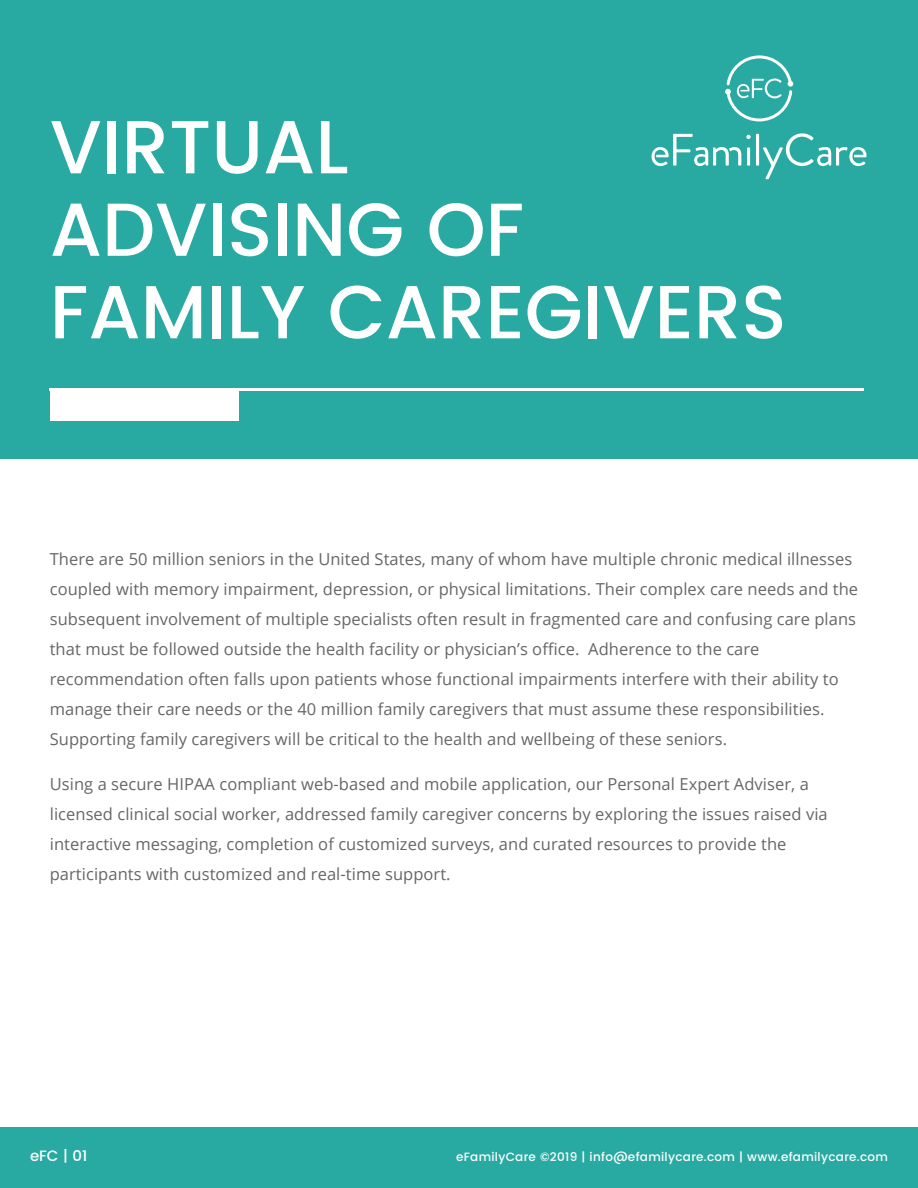
<style>
.page{position:relative;width:918px;height:1188px;background:#fff}
.page>*{position:absolute;margin:0;border:0;box-sizing:border-box;transform-origin:0 0}
.t1{font:500 75px/82.5px "Poppins";color:#fff}
.t2{font:16.5px/30px "Open Sans";letter-spacing:.005em;color:#666}
.t3{font:500 15px "Poppins";color:#fff}
.t4{font:500 12px "Poppins";letter-spacing:.025em;color:#fff}
</style>
<div class="page">
<div style="left:0;top:0;width:918px;height:459px;background:#28aaa2"></div>
<div style="left:50px;top:389px;width:189px;height:32px;background:#fff"></div>
<hr style="left:50px;top:388px;width:814px;height:3px;background:#fff">
<hr style="left:756px;top:134px;width:3px;height:32px;background:#fff">
<svg style="left:763px;top:133px;width:104px;height:46px"></svg>
<svg style="left:652px;top:134px;width:99px;height:32px"></svg>
<svg style="left:725px;top:55px;width:68px;height:66px"></svg>
<div style="left:0;top:1127px;width:918px;height:61px;background:#28aaa2"></div>
<h1 class="t1" style="left:50px;top:108px;width:738px">VIRTUAL<br>ADVISING OF<br>FAMILY CAREGIVERS</h1>
<p class="t2" style="left:50px;top:543px;width:810px">There are 50 million seniors in the United States, many of whom have multiple chronic medical illnesses coupled with memory impairment, depression, or physical limitations. Their complex care needs and the subsequent involvement of multiple specialists often result in fragmented care and confusing care plans that must be followed outside the health facility or physician’s office. Adherence to the care recommendation often falls upon patients whose functional impairments interfere with their ability to manage their care needs or the 40 million family caregivers that must assume these responsibilities.<br>Supporting family caregivers will be critical to the health and wellbeing of these seniors.</p>
<p class="t2" style="left:50px;top:768px;width:779px">Using a secure HIPAA compliant web-based and mobile application, our Personal Expert Adviser, a licensed clinical social worker, addressed family caregiver concerns by exploring the issues raised via interactive messaging, completion of customized surveys, and curated resources to provide the participants with customized and real-time support.</p>
<p class="t3" style="left:30px;top:1145px;width:59px">eFC | 01</p>
<p class="t4" style="left:456px;top:1148px;width:433px">eFamilyCare ©2019 | info@efamilycare.com | www.efamilycare.com</p>
</div>
